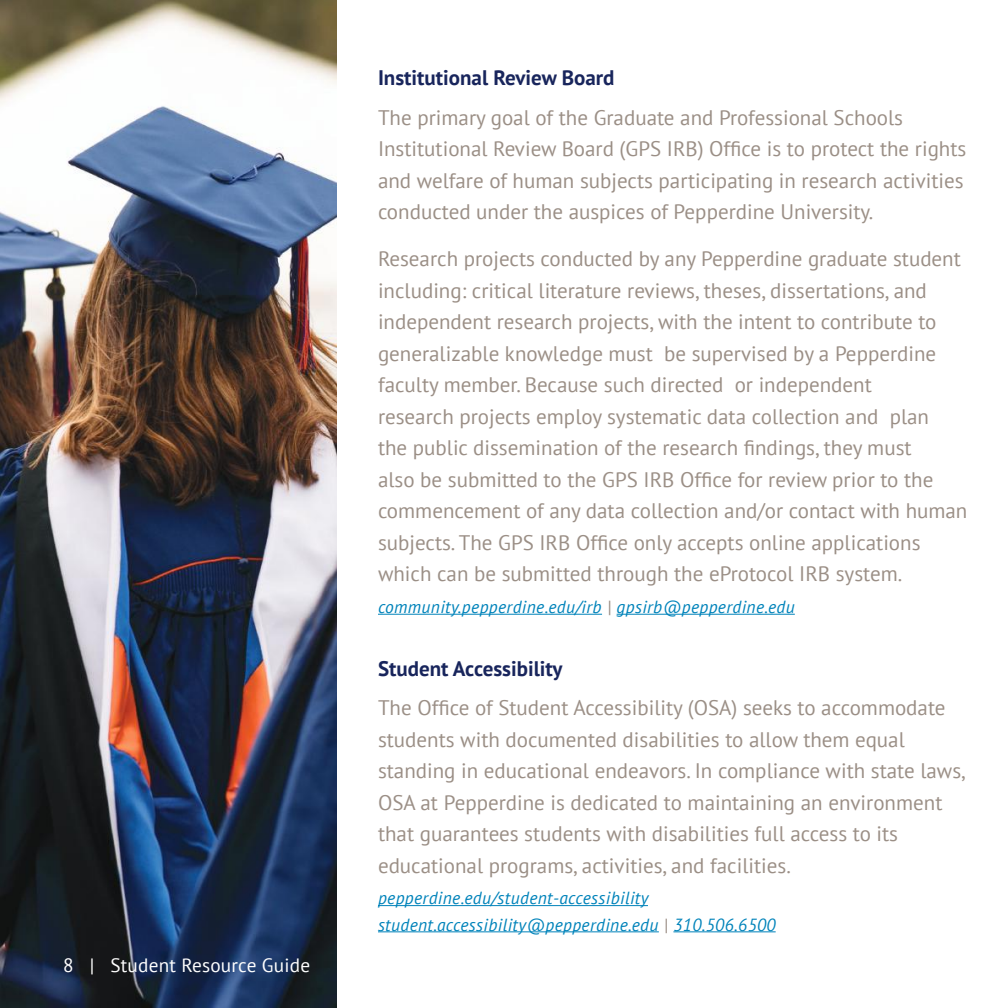
<style>
.page{position:relative;width:1008px;height:1008px;background:#fff}
.page>*{position:absolute;margin:0;border:0;box-sizing:border-box;transform-origin:0 0}
.t1{font:21px/31.5px "PT Sans";color:#9b8f86}
.t2{font:700 21px "PT Sans";color:#18255c}
.t3{font:19.25px "PT Sans";letter-spacing:.01em;color:#fff}
.t4{font:italic 17.5px/26.2px "PT Sans";letter-spacing:.02em;color:#0083ba}
.s1{color:#9b8f86}
</style>
<div class="page">
<hr style="left:378px;top:614px;width:224px;height:1px;background:#0083ba">
<hr style="left:617px;top:614px;width:178px;height:1px;background:#0083ba">
<hr style="left:378px;top:905px;width:270px;height:1px;background:#0083ba">
<hr style="left:378px;top:931px;width:281px;height:1px;background:#0083ba">
<hr style="left:673px;top:931px;width:103px;height:1px;background:#0083ba">
<img style="left:0;top:0;width:337px;height:1008px">
<p class="t3" style="left:63px;top:953px;width:249px">8 | Student Resource Guide</p>
<p class="t2" style="left:378px;top:64px;width:238px">Institutional Review Board</p>
<p class="t1" style="left:378px;top:101px;width:590px">The primary goal of the Graduate and Professional Schools Institutional Review Board (GPS IRB) Office is to protect the rights and welfare of human subjects participating in research activities conducted under the auspices of Pepperdine University.</p>
<p class="t1" style="left:378px;top:243px;width:591px">Research projects conducted by any Pepperdine graduate student including: critical literature reviews, theses, dissertations, and independent research projects, with the intent to contribute to generalizable knowledge must be supervised by a Pepperdine faculty member. Because such directed or independent<br>research projects employ systematic data collection and plan<br>the public dissemination of the research findings, they must<br>also be submitted to the GPS IRB Office for review prior to the commencement of any data collection and/or contact with human subjects. The GPS IRB Office only accepts online applications which can be submitted through the eProtocol IRB system.</p>
<p class="t4" style="left:378px;top:593px;width:418px">community.pepperdine.edu/irb <span class="s1">|</span> gpsirb@pepperdine.edu</p>
<p class="t2" style="left:378px;top:655px;width:186px">Student Accessibility</p>
<p class="t1" style="left:378px;top:692px;width:589px">The Office of Student Accessibility (OSA) seeks to accommodate students with documented disabilities to allow them equal standing in educational endeavors. In compliance with state laws, OSA at Pepperdine is dedicated to maintaining an environment that guarantees students with disabilities full access to its educational programs, activities, and facilities.</p>
<p class="t4" style="left:378px;top:885px;width:399px">pepperdine.edu/student-accessibility student.accessibility@pepperdine.edu <span class="s1">|</span> 310.506.6500</p>
</div>
